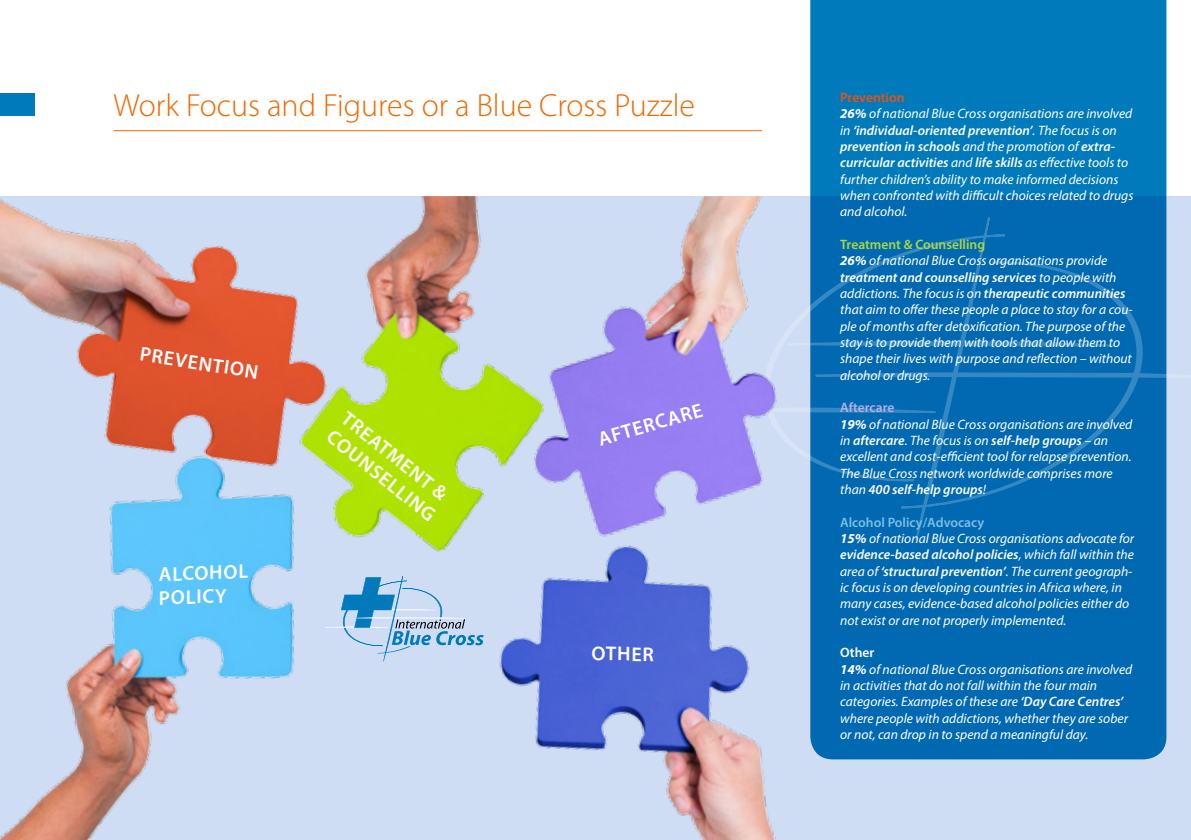
<style>
.page{position:relative;width:1191px;height:840px;background:#fff}
.page>*{position:absolute;margin:0;border:0;box-sizing:border-box;transform-origin:0 0}
.t1{font:300 32px "Myriad Pro";color:#ef6800}
.t2{font:600 20px/23.6px "Myriad Pro";color:#fff}
.t3{font:italic 13.6px/16.4px "Myriad Pro";color:#fff}
.s1{font-weight:600;font-style:normal;color:#ec520b}
.s2{font-weight:700}
.s3{font-weight:600}
.s4{font-weight:600;font-style:normal;color:#abd83d}
.s5{font-weight:600;font-style:normal;color:#b6b0e4}
.s6{font-weight:600;font-style:normal;color:#7dbee0}
.s7{font-weight:600;font-style:normal}
</style>
<div class="page">
<div style="left:0;top:94px;width:34px;height:22px;background:#007abb"></div>
<div style="left:0;top:196px;width:1191px;height:643px;background:#cedcf4"></div>
<svg style="left:810px;top:0;width:356px;height:759px;background:#0076b8"></svg>
<hr style="left:113px;top:130px;width:649px;height:1px;background:#ef6800">
<img style="left:0;top:196px;width:1073px;height:643px">
<svg style="left:211px;top:564px;width:37px;height:15px"></svg>
<svg style="left:215px;top:588px;width:12px;height:14px"></svg>
<svg style="left:419px;top:503px;width:18px;height:18px"></svg>
<svg style="left:692px;top:217px;width:475px;height:322px"></svg>
<h1 class="t1" style="left:113px;top:86px;width:583px">Work Focus and Figures or a Blue Cross Puzzle</h1>
<h2 class="t2" style="left:142px;top:341px;width:72px;rotate:9deg">Pr evention</h2>
<h2 class="t2" style="left:158px;top:561px;width:26px;rotate:-2deg">Alco</h2>
<h2 class="t2" style="left:158px;top:585px;width:25px;rotate:-2deg">Polic</h2>
<h2 class="t2" style="left:351px;top:406px;width:131px;rotate:38deg">Tr eat ment &amp;<br>Couns ellin</h2>
<h2 class="t2" style="left:595px;top:427px;width:59px;rotate:-16deg">Aft ercar</h2>
<h2 class="t2" style="left:592px;top:640px;width:60px;rotate:2deg">Ot her</h2>
<p class="t3" style="left:840px;top:89px;width:295px"><span class="s1">Prevention<br></span><span class="s2">26%</span> of national Blue Cross organisations are involved in <span class="s3">‘individual-oriented prevention’</span>. The focus is on <span class="s3">prevention in schools</span> and the promotion of <span class="s3">extra&shy;curricular activities</span> and <span class="s3">life skills</span> as effective tools to further children’s ability to make informed decisions when confronted with difficult choices related to drugs and alcohol.</p>
<p class="t3" style="left:840px;top:236px;width:294px"><span class="s4">Treatment &amp; Counselling<br></span><span class="s2">26%</span> of national Blue Cross organisations provide <span class="s3">treatment and counselling services</span> to people with addictions. The focus is on <span class="s3">therapeutic communities </span>that aim to offer these people a place to stay for a cou&shy;ple of months after detoxification. The purpose of the stay is to provide them with tools that allow them to shape their lives with purpose and reflection – without alcohol or drugs.</p>
<p class="t3" style="left:840px;top:399px;width:294px"><span class="s5">Aftercare<br></span><span class="s2">19%</span> of national Blue Cross organisations are involved in <span class="s3">aftercare</span>. The focus is on <span class="s3">self-help groups</span> – an excellent and cost-efficient tool for relapse prevention.<br>The Blue Cross network worldwide comprises more than <span class="s3">400 self-help groups</span>!</p>
<p class="t3" style="left:840px;top:513px;width:296px"><span class="s6">Alcohol Policy/Advocacy<br></span><span class="s2">15%</span> of national Blue Cross organisations advocate for <span class="s3">evidence-based alcohol policies</span>, which fall within the area of <span class="s3">‘structural prevention’</span>. The current geograph&shy;ic focus is on developing countries in Africa where, in many cases, evidence-based alcohol policies either do not exist or are not properly implemented.</p>
<p class="t3" style="left:840px;top:644px;width:294px"><span class="s7">Other<br></span><span class="s2">14%</span> of national Blue Cross organisations are involved in activities that do not fall within the four main categories. Examples of these are <span class="s3">‘Day Care Centres’ </span>where people with addictions, whether they are sober or not, can drop in to spend a meaningful day.</p>
</div>
